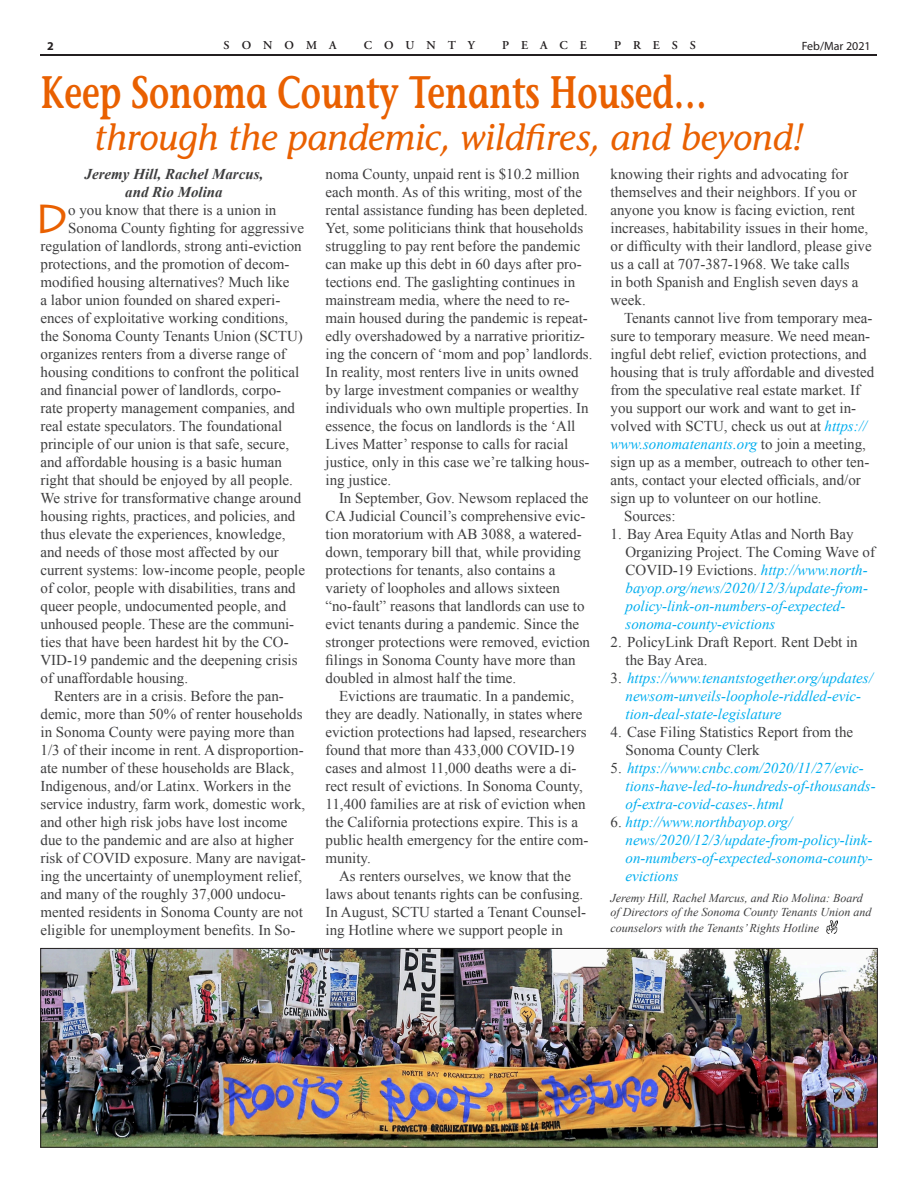
<style>
.page{position:relative;width:918px;height:1188px;background:#fff}
.page>*{position:absolute;margin:0;border:0;box-sizing:border-box;transform-origin:0 0}
.t1{font:600 45px "Mesouran Casual S Si";color:#e96000;scale:.75 1}
.B__1st_paragraph{font:40.5px "Lithos Pro";color:#e96000}
.t2{font:italic 36px "Mesouran Casual S Si";color:#e96000}
.B{font:15px/18px "Times New Roman";color:#3e3e3f}
.B__1st_paragraph-2{font:15px "Times New Roman";color:#3e3e3f}
.B-2{font:italic 15px/18px "Times New Roman";color:#00aeef}
.A{font:italic 700 15px "Times New Roman";color:#3e3e3f}
.A2{font:italic 12px/15px "Times New Roman";color:#3e3e3f}
.t3{font:600 12px "Adobe Garamond";letter-spacing:1em;color:#231f20}
.t4{font:12px "Myriad Pro";color:#231f20}
.t5{font:700 12px "Myriad Pro";color:#231f20}
.s1{font-style:italic;color:#00aeef}
.s2{font-style:normal;color:#3e3e3f}
</style>
<div class="page">
<hr style="left:40px;top:54px;width:838px;height:2px;background:#231f20">
<svg style="left:826px;top:920px;width:11px;height:13px"></svg>
<img style="left:42px;top:950px;width:834px;height:196px">
<div style="left:40px;top:948px;width:838px;height:200px;border:1px solid #231f20"></div>
<p class="t5" style="left:47px;top:38px;width:8px">2</p>
<p class="t3" style="left:224px;top:39px;width:114px">SONOMA</p>
<p class="t3" style="left:364px;top:39px;width:113px">COUNTY</p>
<p class="t3" style="left:502px;top:39px;width:86px">PEACE</p>
<p class="t3" style="left:614px;top:39px;width:83px">PRESS</p>
<p class="t4" style="left:802px;top:38px;width:71px">Feb/Mar 2021</p>
<p class="t1" style="left:40px;top:64px;width:891px">Keep Sonoma County Tenants Housed…</p>
<p class="t2" style="left:94px;top:116px;width:711px">through the pandemic, wildfires, and beyond!</p>
<p class="A" style="left:85px;top:163px;width:180px">Jeremy Hill, Rachel Marcus,</p>
<p class="A" style="left:125px;top:181px;width:99px">and Rio Molina</p>
<p class="B__1st_paragraph" style="left:35px;top:195px;width:35px">D</p>
<p class="B__1st_paragraph-2" style="left:68px;top:201px;width:210px">o you know that there is a union in</p>
<p class="B__1st_paragraph-2" style="left:68px;top:219px;width:237px">Sonoma County fighting for aggressive</p>
<p class="B__1st_paragraph-2" style="left:40px;top:237px;width:263px">regulation of landlords, strong anti-eviction</p>
<p class="B__1st_paragraph-2" style="left:40px;top:255px;width:251px">protections, and the promotion of decom-</p>
<p class="B__1st_paragraph-2" style="left:40px;top:273px;width:251px">modified housing alternatives? Much like</p>
<p class="B__1st_paragraph-2" style="left:40px;top:291px;width:241px">a labor union founded on shared experi-</p>
<p class="B__1st_paragraph-2" style="left:40px;top:309px;width:249px">ences of exploitative working conditions,</p>
<p class="B__1st_paragraph-2" style="left:40px;top:327px;width:264px">the Sonoma County Tenants Union (SCTU)</p>
<p class="B__1st_paragraph-2" style="left:40px;top:345px;width:247px">organizes renters from a diverse range of</p>
<p class="B__1st_paragraph-2" style="left:40px;top:363px;width:260px">housing conditions to confront the political</p>
<p class="B__1st_paragraph-2" style="left:40px;top:381px;width:242px">and financial power of landlords, corpo-</p>
<p class="B__1st_paragraph-2" style="left:40px;top:399px;width:256px">rate property management companies, and</p>
<p class="B__1st_paragraph-2" style="left:40px;top:417px;width:243px">real estate speculators. The foundational</p>
<p class="B__1st_paragraph-2" style="left:40px;top:435px;width:250px">principle of our union is that safe, secure,</p>
<p class="B__1st_paragraph-2" style="left:40px;top:453px;width:243px">and affordable housing is a basic human</p>
<p class="B__1st_paragraph-2" style="left:40px;top:471px;width:254px">right that should be enjoyed by all people.</p>
<p class="B__1st_paragraph-2" style="left:40px;top:489px;width:262px">We strive for transformative change around</p>
<p class="B__1st_paragraph-2" style="left:40px;top:507px;width:256px">housing rights, practices, and policies, and</p>
<p class="B__1st_paragraph-2" style="left:40px;top:525px;width:246px">thus elevate the experiences, knowledge,</p>
<p class="B__1st_paragraph-2" style="left:40px;top:543px;width:240px">and needs of those most affected by our</p>
<p class="B__1st_paragraph-2" style="left:40px;top:561px;width:266px">current systems: low-income people, people</p>
<p class="B__1st_paragraph-2" style="left:40px;top:579px;width:257px">of color, people with disabilities, trans and</p>
<p class="B__1st_paragraph-2" style="left:40px;top:597px;width:247px">queer people, undocumented people, and</p>
<p class="B__1st_paragraph-2" style="left:40px;top:615px;width:255px">unhoused people. These are the communi-</p>
<p class="B__1st_paragraph-2" style="left:40px;top:633px;width:250px">ties that have been hardest hit by the CO-</p>
<p class="B__1st_paragraph-2" style="left:40px;top:651px;width:259px">VID-19 pandemic and the deepening crisis</p>
<p class="B__1st_paragraph-2" style="left:40px;top:669px;width:149px">of unaffordable housing.</p>
<p class="B" style="left:40px;top:686px;width:267px;text-indent:14px">Renters are in a crisis. Before the pan&shy;demic, more than 50% of renter households in Sonoma County were paying more than 1/3 of their income in rent. A disproportion&shy;ate number of these households are Black, Indigenous, and/or Latinx. Workers in the service industry, farm work, domestic work, and other high risk jobs have lost income due to the pandemic and are also at higher risk of COVID exposure. Many are navigat&shy;ing the uncertainty of unemployment relief, and many of the roughly 37,000 undocu&shy;mented residents in Sonoma County are not eligible for unemployment benefits. In So-</p>
<p class="B" style="left:326px;top:165px;width:269px">noma County, unpaid rent is $10.2 million each month. As of this writing, most of the rental assistance funding has been depleted.<br>Yet, some politicians think that households struggling to pay rent before the pandemic can make up this debt in 60 days after pro&shy;tections end. The gaslighting continues in mainstream media, where the need to re&shy;main housed during the pandemic is repeat&shy;edly overshadowed by a narrative prioritiz&shy;ing the concern of ‘mom and pop’ landlords.<br>In reality, most renters live in units owned by large investment companies or wealthy individuals who own multiple properties. In essence, the focus on landlords is the ‘All Lives Matter’ response to calls for racial justice, only in this case we’re talking hous&shy;ing justice.</p>
<p class="B" style="left:326px;top:489px;width:266px;text-indent:14px">In September, Gov. Newsom replaced the CA Judicial Council’s comprehensive evic&shy;tion moratorium with AB 3088, a watered&shy;down, temporary bill that, while providing protections for tenants, also contains a variety of loopholes and allows sixteen “no-fault” reasons that landlords can use to evict tenants during a pandemic. Since the stronger protections were removed, eviction filings in Sonoma County have more than doubled in almost half the time.</p>
<p class="B" style="left:326px;top:687px;width:264px;text-indent:14px">Evictions are traumatic. In a pandemic, they are deadly. Nationally, in states where eviction protections had lapsed, researchers found that more than 433,000 COVID-19 cases and almost 11,000 deaths were a di&shy;rect result of evictions. In Sonoma County, 11,400 families are at risk of eviction when the California protections expire. This is a public health emergency for the entire com&shy;munity.</p>
<p class="B" style="left:326px;top:867px;width:262px;text-indent:14px">As renters ourselves, we know that the laws about tenants rights can be confusing.<br>In August, SCTU started a Tenant Counsel&shy;ing Hotline where we support people in</p>
<p class="B" style="left:610px;top:165px;width:263px">knowing their rights and advocating for themselves and their neighbors. If you or anyone you know is facing eviction, rent increases, habitability issues in their home, or difficulty with their landlord, please give us a call at 707-387-1968. We take calls<br>in both Spanish and English seven days a week.</p>
<p class="B" style="left:610px;top:309px;width:265px;text-indent:14px">Tenants cannot live from temporary mea&shy;sure to temporary measure. We need mean&shy;ingful debt relief, eviction protections, and housing that is truly affordable and divested from the speculative real estate market. If you support our work and want to get in&shy;volved with SCTU, check us out at <span class="s1">https:// www.sonomatenants.org</span> to join a meeting, sign up as a member, outreach to other ten&shy;ants, contact your elected officials, and/or sign up to volunteer on our hotline.</p>
<p class="B" style="left:624px;top:507px;width:53px">Sources:</p>
<p class="B-2" style="left:626px;top:525px;width:251px;text-indent:-15px"><span class="s2">1. Bay Area Equity Atlas and North Bay Organizing Project. The Coming Wave of COVID-19 Evictions.</span> http://www.north&shy;bayop.org/news/2020/12/3/update-from&shy;policy-link-on-numbers-of-expected&shy;sonoma-county-evictions</p>
<p class="B" style="left:626px;top:633px;width:234px;text-indent:-15px">2. PolicyLink Draft Report. Rent Debt in the Bay Area.</p>
<p class="B-2" style="left:626px;top:669px;width:249px;text-indent:-15px"><span class="s2">3.</span> https://www.tenantstogether.org/updates/ newsom-unveils-loophole-riddled-evic&shy;tion-deal-state-legislature</p>
<p class="B" style="left:626px;top:723px;width:229px;text-indent:-15px">4. Case Filing Statistics Report from the<br>Sonoma County Clerk</p>
<p class="B-2" style="left:626px;top:759px;width:252px;text-indent:-15px"><span class="s2">5.</span> https://www.cnbc.com/2020/11/27/evic&shy;tions-have-led-to-hundreds-of-thousands&shy;of-extra-covid-cases-.html</p>
<p class="B-2" style="left:626px;top:813px;width:249px;text-indent:-15px"><span class="s2">6.</span> http://www.northbayop.org/ news/2020/12/3/update-from-policy-link&shy;on-numbers-of-expected-sonoma-county&shy;evictions</p>
<p class="A2" style="left:610px;top:890px;width:263px">Jeremy Hill, Rachel Marcus, and Rio Molina: Board of Directors of the Sonoma County Tenants Union and counselors with the Tenants’ Rights Hotline</p>
</div>
